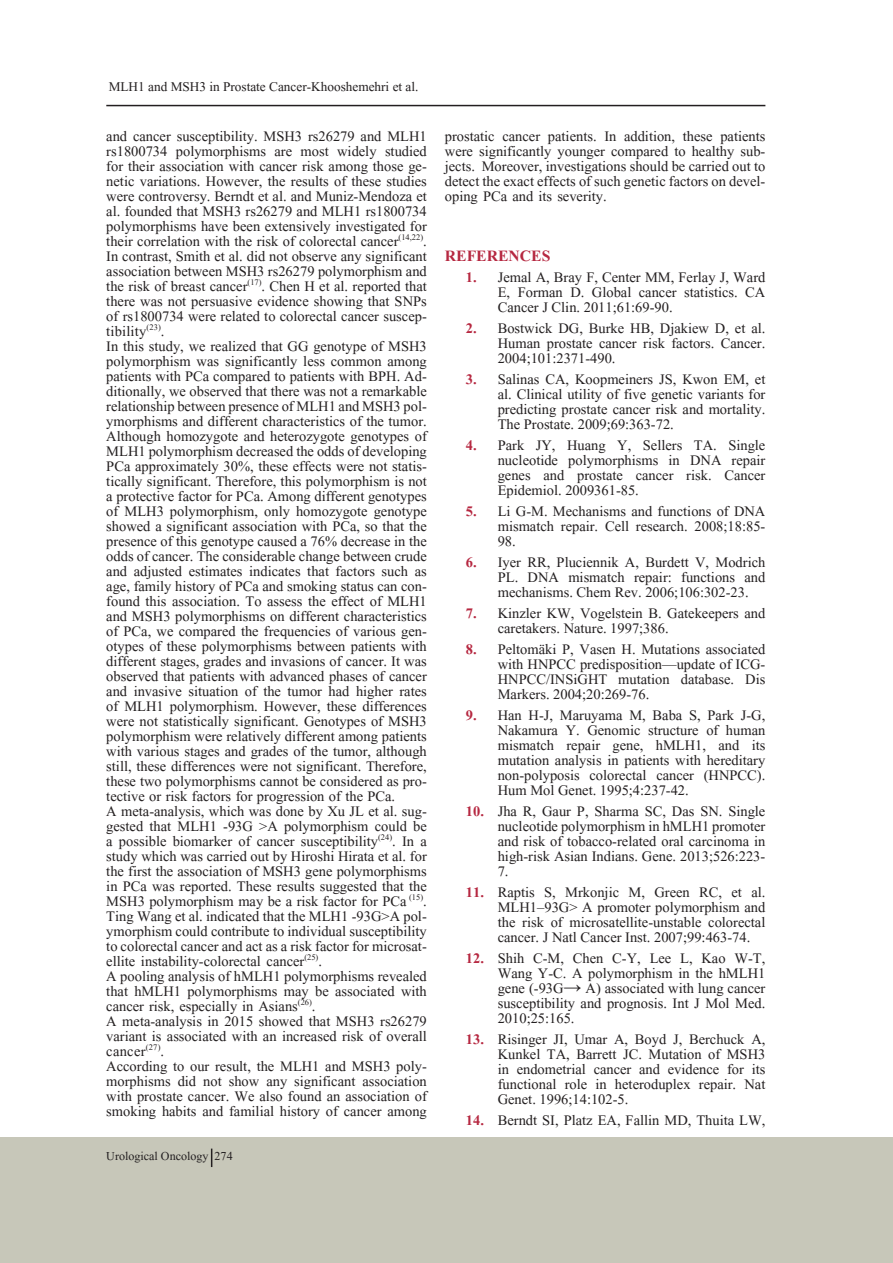
<style>
.page{position:relative;width:893px;height:1263px;background:#fff}
.page>*{position:absolute;margin:0;border:0;box-sizing:border-box;transform-origin:0 0}
.t1{font:700 19.5px "Aparajita";color:#b62841}
.t2{font:18px/15px "Aparajita";color:#231f20;text-align:justify}
.t3{font:16.5px "Aparajita";color:#231f20}
.t4{font:15px "Aparajita";color:#231f20}
.s1{font-weight:700;color:#b62841}
.s2{font-family:"Times New Roman"}
</style>
<div class="page">
<div style="left:0;top:1137px;width:893px;height:126px;background:#c7c7b9"></div>
<hr style="left:106px;top:105px;width:659px;height:1px;background:#231f20">
<svg style="left:211px;top:1148px;width:1px;height:19px"></svg>
<p class="t3" style="left:109px;top:78px;width:311px">MLH1 and MSH3 in Prostate Cancer-Khooshemehri et al.</p>
<p class="t2" style="left:106px;top:130px;width:322px">and cancer susceptibility. MSH3 rs26279 and MLH1 rs1800734 polymorphisms are most widely studied for their association with cancer risk among those ge&shy;netic variations. However, the results of these studies were controversy. Berndt et al. and Muniz-Mendoza et al. founded that MSH3 rs26279 and MLH1 rs1800734 polymorphisms have been extensively investigated for their correlation with the risk of colorectal cancer<sup>(14,22)</sup>.<br>In contrast, Smith et al. did not observe any significant association between MSH3 rs26279 polymorphism and the risk of breast cancer<sup>(17)</sup>. Chen H et al. reported that there was not persuasive evidence showing that SNPs of rs1800734 were related to colorectal cancer suscep&shy;tibility<sup>(23)</sup>.</p>
<p class="t2" style="left:106px;top:340px;width:322px">In this study, we realized that GG genotype of MSH3 polymorphism was significantly less common among patients with PCa compared to patients with BPH. Ad&shy;ditionally, we observed that there was not a remarkable relationship between presence of MLH1 and MSH3 pol&shy;ymorphisms and different characteristics of the tumor.<br>Although homozygote and heterozygote genotypes of MLH1 polymorphism decreased the odds of developing PCa approximately 30%, these effects were not statis&shy;tically significant. Therefore, this polymorphism is not a protective factor for PCa. Among different genotypes of MLH3 polymorphism, only homozygote genotype showed a significant association with PCa, so that the presence of this genotype caused a 76% decrease in the odds of cancer. The considerable change between crude and adjusted estimates indicates that factors such as age, family history of PCa and smoking status can con&shy;found this association. To assess the effect of MLH1 and MSH3 polymorphisms on different characteristics of PCa, we compared the frequencies of various gen&shy;otypes of these polymorphisms between patients with different stages, grades and invasions of cancer. It was observed that patients with advanced phases of cancer and invasive situation of the tumor had higher rates of MLH1 polymorphism. However, these differences were not statistically significant. Genotypes of MSH3 polymorphism were relatively different among patients with various stages and grades of the tumor, although still, these differences were not significant. Therefore, these two polymorphisms cannot be considered as pro&shy;tective or risk factors for progression of the PCa.</p>
<p class="t2" style="left:106px;top:805px;width:322px">A meta-analysis, which was done by Xu JL et al. sug&shy;gested that MLH1 -93G &gt;A polymorphism could be a possible biomarker of cancer susceptibility<sup>(24)</sup>. In a study which was carried out by Hiroshi Hirata et al. for the first the association of MSH3 gene polymorphisms in PCa was reported. These results suggested that the MSH3 polymorphism may be a risk factor for PCa <sup>(15)</sup>.<br>Ting Wang et al. indicated that the MLH1 -93G&gt;A pol&shy;ymorphism could contribute to individual susceptibility to colorectal cancer and act as a risk factor for microsat&shy;ellite instability-colorectal cancer<sup>(25)</sup>.</p>
<p class="t2" style="left:106px;top:970px;width:322px">A pooling analysis of hMLH1 polymorphisms revealed that hMLH1 polymorphisms may be associated with cancer risk, especially in Asians<sup>(26)</sup>.</p>
<p class="t2" style="left:106px;top:1015px;width:322px">A meta-analysis in 2015 showed that MSH3 rs26279 variant is associated with an increased risk of overall cancer<sup>(27)</sup>.</p>
<p class="t2" style="left:106px;top:1060px;width:322px">According to our result, the MLH1 and MSH3 poly&shy;morphisms did not show any significant association with prostate cancer. We also found an association of smoking habits and familial history of cancer among</p>
<p class="t4" style="left:106px;top:1148px;width:128px">Urological Oncology 274</p>
<p class="t2" style="left:445px;top:130px;width:322px">prostatic cancer patients. In addition, these patients were significantly younger compared to healthy sub&shy;jects. Moreover, investigations should be carried out to detect the exact effects of such genetic factors on devel&shy;oping PCa and its severity.</p>
<p class="t1" style="left:445px;top:246px;width:107px">REFERENCES</p>
<p class="t2" style="left:498px;top:271px;width:269px;text-indent:-32px"><span class="s1">1.</span> Jemal A, Bray F, Center MM, Ferlay J, Ward E, Forman D. Global cancer statistics. CA Cancer J Clin. 2011;61:69-90.</p>
<p class="t2" style="left:498px;top:322px;width:269px;text-indent:-32px"><span class="s1">2.</span> Bostwick DG, Burke HB, Djakiew D, et al.<br>Human prostate cancer risk factors. Cancer.<br>2004;101:2371-490.</p>
<p class="t2" style="left:498px;top:373px;width:269px;text-indent:-32px"><span class="s1">3.</span> Salinas CA, Koopmeiners JS, Kwon EM, et al. Clinical utility of five genetic variants for predicting prostate cancer risk and mortality.<br>The Prostate. 2009;69:363-72.</p>
<p class="t2" style="left:498px;top:439px;width:269px;text-indent:-32px"><span class="s1">4.</span> Park JY, Huang Y, Sellers TA. Single nucleotide polymorphisms in DNA repair genes and prostate cancer risk. Cancer Epidemiol. 2009361-85.</p>
<p class="t2" style="left:498px;top:505px;width:269px;text-indent:-32px"><span class="s1">5.</span> Li G-M. Mechanisms and functions of DNA mismatch repair. Cell research. 2008;18:85- 98.</p>
<p class="t2" style="left:498px;top:556px;width:269px;text-indent:-32px"><span class="s1">6.</span> Iyer RR, Pluciennik A, Burdett V, Modrich PL. DNA mismatch repair: functions and mechanisms. Chem Rev. 2006;106:302-23.</p>
<p class="t2" style="left:498px;top:607px;width:269px;text-indent:-32px"><span class="s1">7.</span> Kinzler KW, Vogelstein B. Gatekeepers and caretakers. Nature. 1997;386.</p>
<p class="t2" style="left:498px;top:643px;width:269px;text-indent:-32px"><span class="s1">8.</span> Peltomäki P, Vasen H. Mutations associated with HNPCC predisposition—update of ICG-HNPCC/INSiGHT mutation database. Dis Markers. 2004;20:269-76.</p>
<p class="t2" style="left:498px;top:709px;width:269px;text-indent:-32px"><span class="s1">9.</span> Han H-J, Maruyama M, Baba S, Park J-G, Nakamura Y. Genomic structure of human mismatch repair gene, hMLH1, and its mutation analysis in patients with hereditary non-polyposis colorectal cancer (HNPCC).<br>Hum Mol Genet. 1995;4:237-42.</p>
<p class="t2" style="left:498px;top:805px;width:269px;text-indent:-32px"><span class="s1">10.</span> Jha R, Gaur P, Sharma SC, Das SN. Single nucleotide polymorphism in hMLH1 promoter and risk of tobacco-related oral carcinoma in high-risk Asian Indians. Gene. 2013;526:223- 7.</p>
<p class="t2" style="left:498px;top:886px;width:269px;text-indent:-32px"><span class="s1">11.</span> Raptis S, Mrkonjic M, Green RC, et al.<br>MLH1–93G&gt; A promoter polymorphism and the risk of microsatellite-unstable colorectal cancer. J Natl Cancer Inst. 2007;99:463-74.</p>
<p class="t2" style="left:498px;top:952px;width:269px;text-indent:-32px"><span class="s1">12.</span> Shih C-M, Chen C-Y, Lee L, Kao W-T, Wang Y-C. A polymorphism in the hMLH1 gene (-93G<span class="s2">→</span> A) associated with lung cancer susceptibility and prognosis. Int J Mol Med.<br>2010;25:165.</p>
<p class="t2" style="left:498px;top:1033px;width:269px;text-indent:-32px"><span class="s1">13.</span> Risinger JI, Umar A, Boyd J, Berchuck A, Kunkel TA, Barrett JC. Mutation of MSH3 in endometrial cancer and evidence for its functional role in heteroduplex repair. Nat Genet. 1996;14:102-5.</p>
<p class="t2" style="left:466px;top:1114px;width:301px"><span class="s1">14.</span> Berndt SI, Platz EA, Fallin MD, Thuita LW,</p>
</div>
